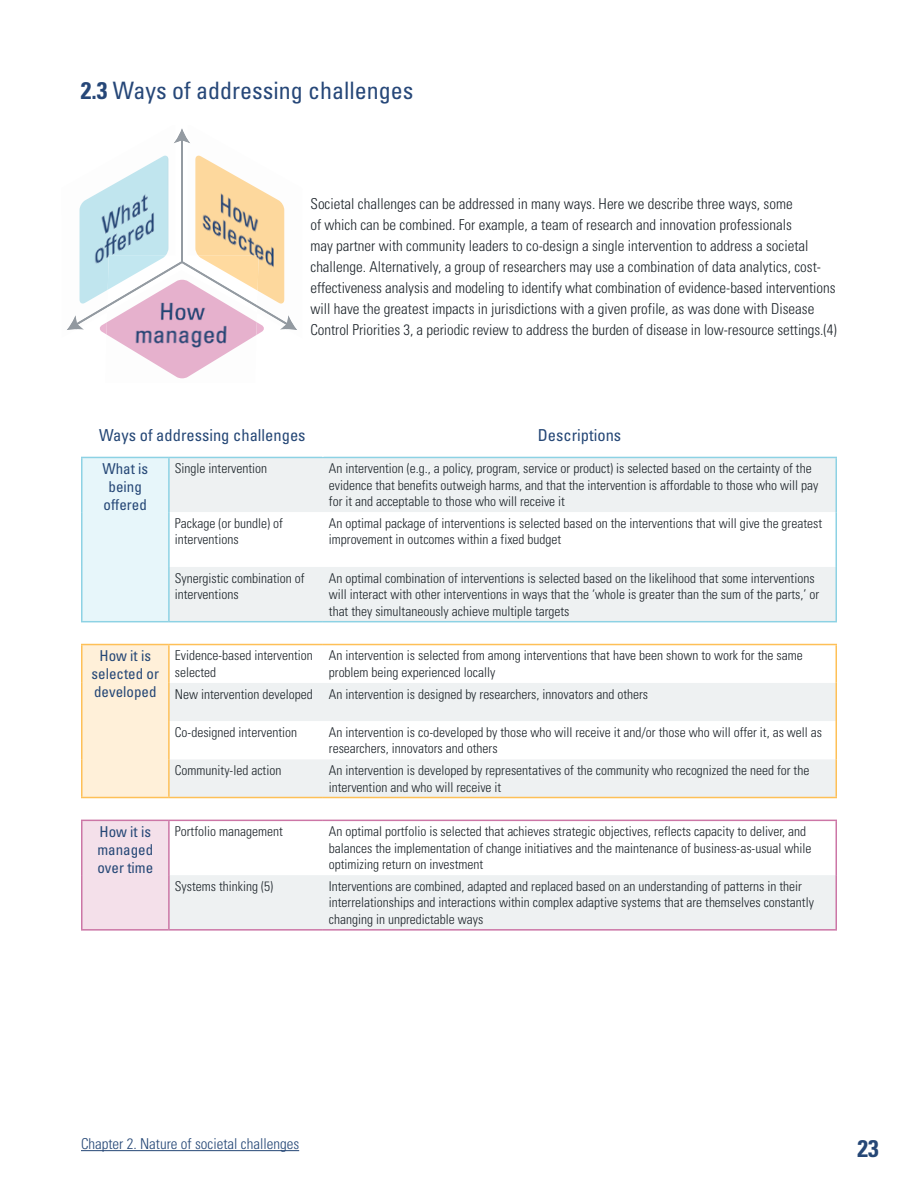
<style>
.page{position:relative;width:918px;height:1188px;background:#fff}
.page>*{position:absolute;margin:0;border:0;box-sizing:border-box;transform-origin:0 0}
.t1{font:condensed 24px "Univers LT Std";color:#264778}
.t2{font:700 condensed 24px "Univers";color:#254776}
.t3{font:condensed 16.5px "Univers";color:#254776}
.t4{font:300 condensed 15px/21px "Univers";color:#1e252b}
.t5{font:condensed 15px/18px "Univers";color:#254776;text-align:center}
.t6{font:300 condensed 15px "Univers";color:#254776}
.t7{font:300 condensed 13.5px/16.5px "Univers";color:#1e252b}
.s1{font-family:"Univers";font-weight:700}
</style>
<div class="page">
<hr style="left:81px;top:1150px;width:218px;height:1px;background:#254776">
<img style="left:112px;top:335px;width:139px;height:43px">
<img style="left:188px;top:155px;width:97px;height:183px">
<img style="left:195px;top:156px;width:89px;height:99px">
<img style="left:79px;top:155px;width:96px;height:183px">
<img style="left:80px;top:156px;width:88px;height:99px">
<img style="left:175px;top:128px;width:13px;height:15px">
<svg style="left:67px;top:255px;width:230px;height:80px"></svg>
<svg style="left:82px;top:456px;width:754px;height:1px"></svg>
<div style="left:82px;top:457px;width:87px;height:165px;background:#e7f6fa"></div>
<div style="left:170px;top:458px;width:666px;height:471px;background:#eef1f2"></div>
<svg style="left:170px;top:512px;width:666px;height:363px"></svg>
<div style="left:82px;top:820px;width:87px;height:110px;background:#f4e0ea"></div>
<hr style="left:322px;top:622px;width:2px;height:22px;background:#fff">
<svg style="left:81px;top:622px;width:88px;height:198px"></svg>
<hr style="left:168px;top:798px;width:2px;height:22px;background:#fff">
<hr style="left:322px;top:798px;width:2px;height:22px;background:#fff">
<hr style="left:81px;top:458px;width:1px;height:54px;background:#8dd2e4">
<hr style="left:81px;top:512px;width:1px;height:55px;background:#8dd2e4">
<hr style="left:81px;top:567px;width:1px;height:54px;background:#8dd2e4">
<hr style="left:81px;top:457px;width:88px;height:1px;background:#8dd2e4">
<hr style="left:168px;top:458px;width:2px;height:54px;background:#8dd2e4">
<hr style="left:169px;top:457px;width:154px;height:1px;background:#8dd2e4">
<hr style="left:323px;top:457px;width:514px;height:1px;background:#8dd2e4">
<hr style="left:836px;top:458px;width:1px;height:54px;background:#8dd2e4">
<hr style="left:168px;top:512px;width:2px;height:55px;background:#8dd2e4">
<hr style="left:836px;top:512px;width:1px;height:55px;background:#8dd2e4">
<hr style="left:168px;top:567px;width:2px;height:54px;background:#8dd2e4">
<hr style="left:836px;top:567px;width:1px;height:54px;background:#8dd2e4">
<hr style="left:322px;top:414px;width:2px;height:43px;background:#fff">
<hr style="left:81px;top:621px;width:88px;height:1px;background:#8dd2e4">
<hr style="left:169px;top:621px;width:154px;height:1px;background:#8dd2e4">
<hr style="left:323px;top:621px;width:514px;height:1px;background:#8dd2e4">
<hr style="left:169px;top:644px;width:154px;height:1px;background:#fec057">
<hr style="left:323px;top:644px;width:514px;height:1px;background:#fec057">
<hr style="left:836px;top:645px;width:1px;height:38px;background:#fec057">
<hr style="left:836px;top:683px;width:1px;height:38px;background:#fec057">
<hr style="left:836px;top:721px;width:1px;height:38px;background:#fec057">
<hr style="left:836px;top:759px;width:1px;height:38px;background:#fec057">
<hr style="left:169px;top:797px;width:154px;height:1px;background:#fec057">
<hr style="left:323px;top:797px;width:514px;height:1px;background:#fec057">
<hr style="left:81px;top:820px;width:88px;height:1px;background:#cc76a6">
<hr style="left:81px;top:821px;width:1px;height:54px;background:#cc76a6">
<hr style="left:81px;top:875px;width:1px;height:54px;background:#cc76a6">
<hr style="left:81px;top:929px;width:88px;height:2px;background:#cc76a6">
<hr style="left:81px;top:645px;width:1px;height:38px;background:#fec057">
<hr style="left:81px;top:683px;width:1px;height:38px;background:#fec057">
<hr style="left:81px;top:721px;width:1px;height:38px;background:#fec057">
<hr style="left:81px;top:759px;width:1px;height:38px;background:#fec057">
<hr style="left:81px;top:644px;width:88px;height:1px;background:#fec057">
<hr style="left:168px;top:645px;width:2px;height:38px;background:#fec057">
<hr style="left:168px;top:683px;width:2px;height:38px;background:#fec057">
<hr style="left:168px;top:721px;width:2px;height:38px;background:#fec057">
<hr style="left:168px;top:759px;width:2px;height:38px;background:#fec057">
<hr style="left:81px;top:797px;width:88px;height:1px;background:#fec057">
<hr style="left:168px;top:821px;width:2px;height:54px;background:#cc76a6">
<hr style="left:169px;top:820px;width:154px;height:1px;background:#cc76a6">
<hr style="left:323px;top:820px;width:514px;height:1px;background:#cc76a6">
<hr style="left:836px;top:821px;width:1px;height:54px;background:#cc76a6">
<hr style="left:168px;top:875px;width:2px;height:54px;background:#cc76a6">
<hr style="left:169px;top:929px;width:154px;height:2px;background:#cc76a6">
<hr style="left:836px;top:875px;width:1px;height:54px;background:#cc76a6">
<hr style="left:323px;top:929px;width:514px;height:2px;background:#cc76a6">
<h1 class="t1" style="left:81px;top:75px;width:334px"><span class="s1">2.3</span> Ways of addressing challenges</h1>
<p class="t4" style="left:310px;top:193px;width:528px">Societal challenges can be addressed in many ways. Here we describe three ways, some<br>of which can be combined. For example, a team of research and innovation professionals<br>may partner with community leaders to co-design a single intervention to address a societal challenge. Alternatively, a group of researchers may use a combination of data analytics, cost&shy;effectiveness analysis and modeling to identify what combination of evidence-based interventions will have the greatest impacts in jurisdictions with a given profile, as was done with Disease Control Priorities 3, a periodic review to address the burden of disease in low-resource settings.(4)</p>
<p class="t3" style="left:99px;top:425px;width:208px">Ways of addressing challenges</p>
<p class="t3" style="left:538px;top:425px;width:85px">Descriptions</p>
<p class="t5" style="left:102px;top:460px;width:47px">What is being offered</p>
<p class="t7" style="left:175px;top:460px;width:94px">Single intervention</p>
<p class="t7" style="left:329px;top:460px;width:491px">An intervention (e.g., a policy, program, service or product) is selected based on the certainty of the evidence that benefits outweigh harms, and that the intervention is affordable to those who will pay for it and acceptable to those who will receive it</p>
<p class="t7" style="left:175px;top:515px;width:109px">Package (or bundle) of interventions</p>
<p class="t7" style="left:329px;top:515px;width:495px">An optimal package of interventions is selected based on the interventions that will give the greatest improvement in outcomes within a fixed budget</p>
<p class="t7" style="left:175px;top:570px;width:131px">Synergistic combination of interventions</p>
<p class="t7" style="left:329px;top:570px;width:492px">An optimal combination of interventions is selected based on the likelihood that some interventions will interact with other interventions in ways that the ‘whole is greater than the sum of the parts,’ or that they simultaneously achieve multiple targets</p>
<p class="t5" style="left:92px;top:647px;width:69px">How it is selected or developed</p>
<p class="t7" style="left:175px;top:647px;width:139px">Evidence-based intervention selected</p>
<p class="t7" style="left:329px;top:647px;width:475px">An intervention is selected from among interventions that have been shown to work for the same problem being experienced locally</p>
<p class="t7" style="left:175px;top:686px;width:475px">New intervention developed An intervention is designed by researchers, innovators and others</p>
<p class="t7" style="left:175px;top:724px;width:124px">Co-designed intervention</p>
<p class="t7" style="left:329px;top:724px;width:495px">An intervention is co-developed by those who will receive it and/or those who will offer it, as well as researchers, innovators and others</p>
<p class="t7" style="left:175px;top:762px;width:108px">Community-led action</p>
<p class="t7" style="left:329px;top:762px;width:482px">An intervention is developed by representatives of the community who recognized the need for the intervention and who will receive it</p>
<p class="t5" style="left:97px;top:823px;width:57px;text-align:left">How it is managed over time</p>
<p class="t7" style="left:175px;top:823px;width:109px">Portfolio management</p>
<p class="t7" style="left:329px;top:823px;width:484px">An optimal portfolio is selected that achieves strategic objectives, reflects capacity to deliver, and balances the implementation of change initiatives and the maintenance of business-as-usual while optimizing return on investment</p>
<p class="t7" style="left:175px;top:878px;width:100px">Systems thinking (5)</p>
<p class="t7" style="left:329px;top:878px;width:487px">Interventions are combined, adapted and replaced based on an understanding of patterns in their interrelationships and interactions within complex adaptive systems that are themselves constantly changing in unpredictable ways</p>
<p class="t6" style="left:81px;top:1135px;width:220px">Chapter 2. Nature of societal challenges</p>
<h1 class="t2" style="left:858px;top:1134px;width:23px">23</h1>
</div>
